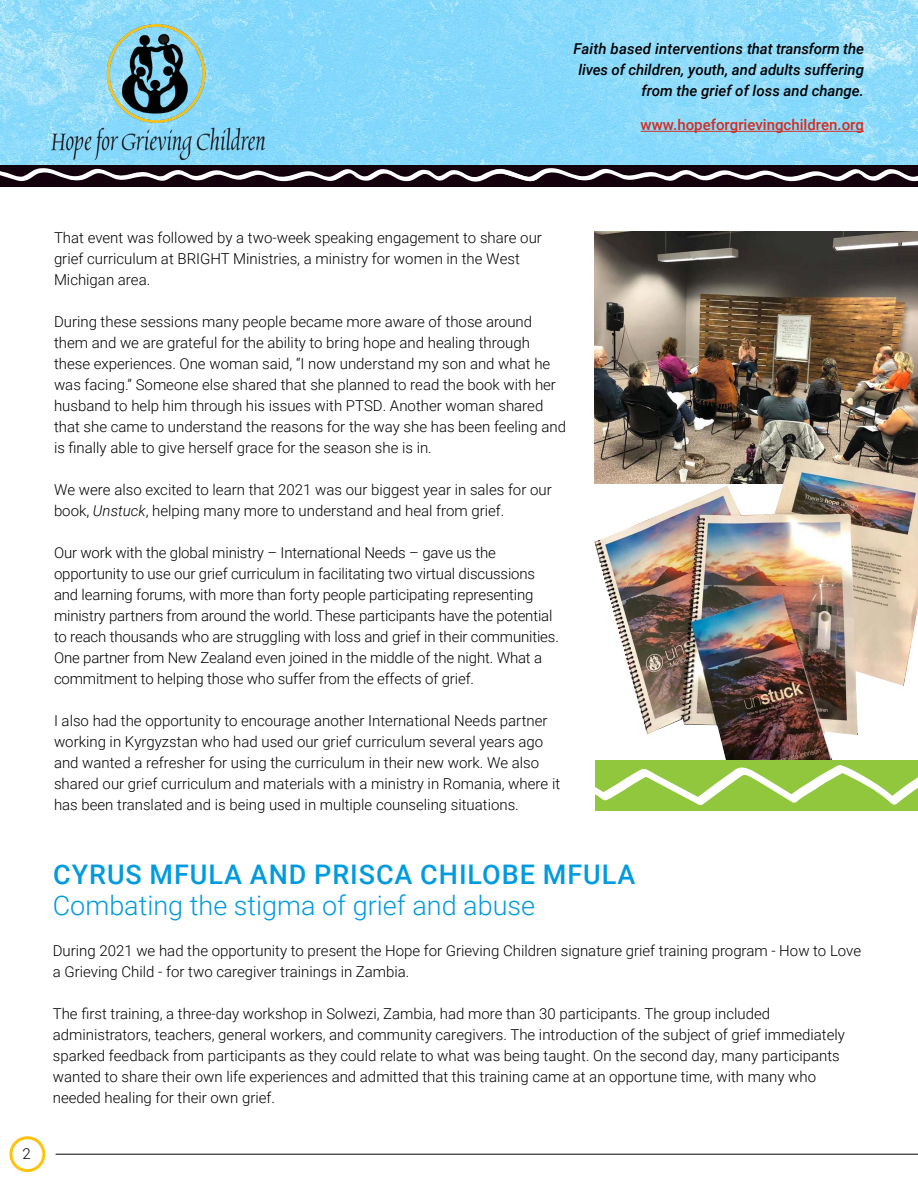
<style>
.page{position:relative;width:918px;height:1188px;background:#fff}
.page>*{position:absolute;margin:0;border:0;box-sizing:border-box;transform-origin:0 0}
.t1{font:300 27px "Roboto";color:#009bdf}
.t2{font:500 27px "Roboto";letter-spacing:.035em;color:#009bdf}
.t3{font:300 15px/21px "Roboto";color:#000}
.t4{font:italic 500 15px/21px "Roboto";color:#000;text-align:right}
.t5{font:500 15px "Roboto";color:#d22d20}
.s1{font-style:italic}
</style>
<div class="page">
<div style="left:9px;top:1136px;width:36px;height:36px;border:3px solid #ffc20e;border-radius:50%"></div>
<hr style="left:56px;top:1154px;width:862px;height:1px;background:#000">
<img style="left:0;top:0;width:918px;height:165px">
<img style="left:52px;top:25px;width:215px;height:134px">
<div style="left:0;top:165px;width:918px;height:22px;background:#14000d"></div>
<svg style="left:0;top:168px;width:918px;height:14px"></svg>
<img style="left:594px;top:232px;width:324px;height:185px">
<img style="left:594px;top:417px;width:324px;height:343px">
<div style="left:595px;top:760px;width:323px;height:50px;background:#91c73d"></div>
<svg style="left:595px;top:765px;width:323px;height:41px"></svg>
<hr style="left:641px;top:131px;width:223px;height:1px;background:#d22d20">
<p class="t4" style="left:573px;top:37px;width:292px">Faith based interventions that transform the lives of children, youth, and adults suffering from the grief of loss and change.</p>
<p class="t5" style="left:641px;top:114px;width:225px">www.hopeforgrievingchildren.org</p>
<p class="t3" style="left:22px;top:1142px;width:10px">2</p>
<p class="t3" style="left:54px;top:226px;width:489px">That event was followed by a two-week speaking engagement to share our grief curriculum at BRIGHT Ministries, a ministry for women in the West<br>Michigan area.</p>
<p class="t3" style="left:54px;top:310px;width:514px">During these sessions many people became more aware of those around them and we are grateful for the ability to bring hope and healing through these experiences. One woman said, “I now understand my son and what he was facing.” Someone else shared that she planned to read the book with her husband to help him through his issues with PTSD. Another woman shared that she came to understand the reasons for the way she has been feeling and is finally able to give herself grace for the season she is in.</p>
<p class="t3" style="left:54px;top:478px;width:499px">We were also excited to learn that 2021 was our biggest year in sales for our book, <span class="s1">Unstuck</span>, helping many more to understand and heal from grief.</p>
<p class="t3" style="left:54px;top:541px;width:506px">Our work with the global ministry – International Needs – gave us the opportunity to use our grief curriculum in facilitating two virtual discussions and learning forums, with more than forty people participating representing ministry partners from around the world. These participants have the potential to reach thousands who are struggling with loss and grief in their communities.<br>One partner from New Zealand even joined in the middle of the night. What a commitment to helping those who suffer from the effects of grief.</p>
<p class="t3" style="left:54px;top:709px;width:508px">I also had the opportunity to encourage another International Needs partner working in Kyrgyzstan who had used our grief curriculum several years ago and wanted a refresher for using the curriculum in their new work. We also shared our grief curriculum and materials with a ministry in Romania, where it has been translated and is being used in multiple counseling situations.</p>
<h1 class="t2" style="left:53px;top:855px;width:584px">CYRUS MFULA AND PRISCA CHILOBE MFULA</h1>
<h1 class="t1" style="left:53px;top:887px;width:484px">Combating the stigma of grief and abuse</h1>
<p class="t3" style="left:53px;top:940px;width:810px">During 2021 we had the opportunity to present the Hope for Grieving Children signature grief training program - How to Love a Grieving Child - for two caregiver trainings in Zambia.</p>
<p class="t3" style="left:53px;top:1003px;width:794px">The first training, a three-day workshop in Solwezi, Zambia, had more than 30 participants. The group included administrators, teachers, general workers, and community caregivers. The introduction of the subject of grief immediately sparked feedback from participants as they could relate to what was being taught. On the second day, many participants wanted to share their own life experiences and admitted that this training came at an opportune time, with many who needed healing for their own grief.</p>
</div>
